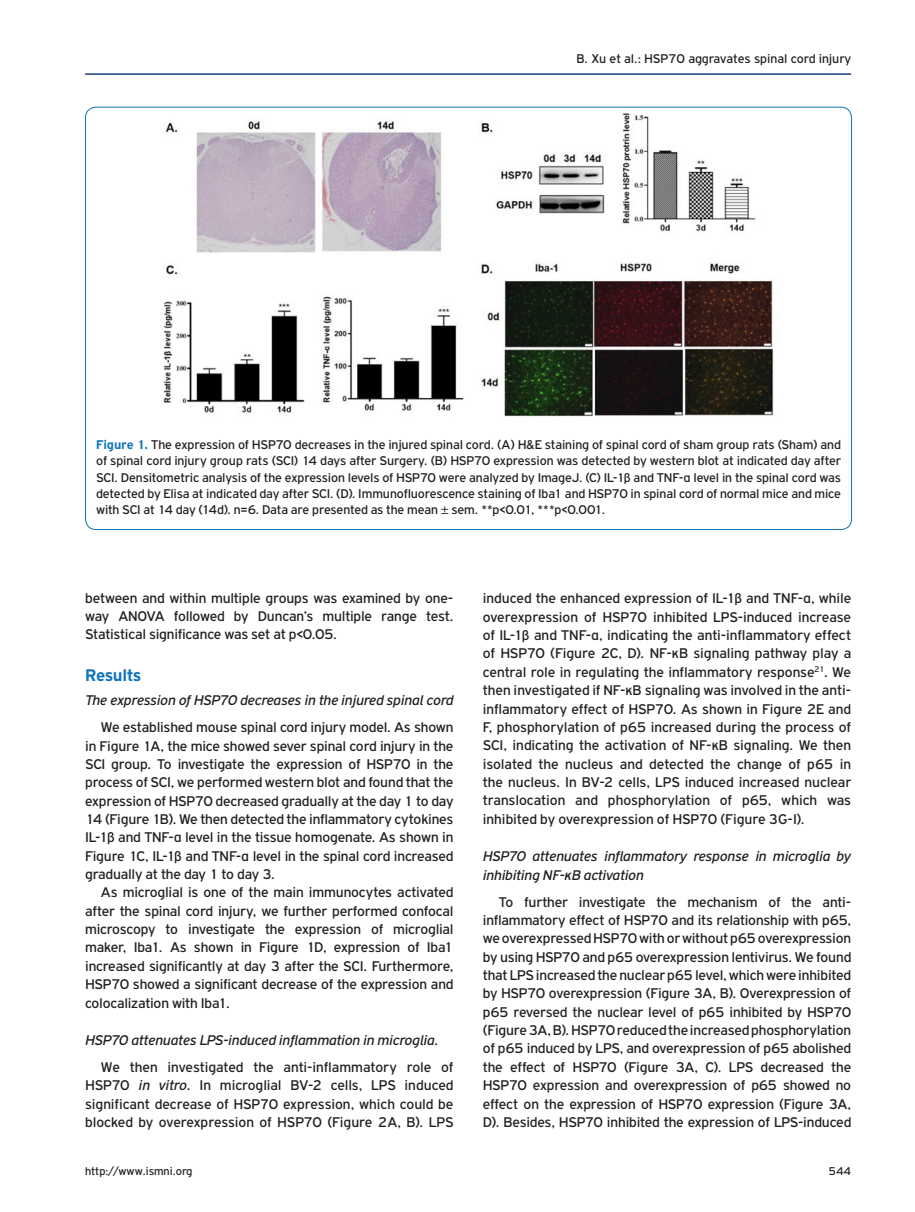
<style>
.page{position:relative;width:915px;height:1212px;background:#fff}
.page>*{position:absolute;margin:0;border:0;box-sizing:border-box;transform-origin:0 0}
.TITLE_BOLD{font:700 18px "PF Highway Gothic";letter-spacing:-.025em;color:#1074bc}
.TEXT_BASIC{font:15px/18.3px "PF Highway Gothic";letter-spacing:-.01em;color:#231f20;text-align:justify}
.TITLE_ITALIC{font:italic 15px/18.3px "PF Highway Gothic";letter-spacing:-.01em;color:#231f20}
.TITLE_ITALIC_AFTER{font:italic 15px "PF Highway Gothic";letter-spacing:-.01em;color:#231f20}
.TEXT_FIGURE-TABLE{font:13.5px/16.2px "PF Highway Gothic";color:#231f20;text-align:justify}
.t1{font:12px "PF Highway Gothic";color:#231f20}
.s1{font-weight:700;color:#1074bc}
.s2{font-family:"Myriad Pro"}
.s3{font-style:italic}
</style>
<div class="page">
<hr style="left:85px;top:73px;width:765px;height:2px;background:#1a3f74">
<img style="left:163px;top:113px;width:610px;height:304px">
<p class="TEXT_FIGURE-TABLE" style="left:576px;top:50px;width:276px">B. Xu et al.: HSP70 aggravates spinal cord injury</p>
<p class="TEXT_FIGURE-TABLE" style="left:96px;top:437px;width:746px"><span class="s1">Figure 1.</span> The expression of HSP70 decreases in the injured spinal cord. (A) H&amp;E staining of spinal cord of sham group rats (Sham) and of spinal cord injury group rats (SCI) 14 days after Surgery. (B) HSP70 expression was detected by western blot at indicated day after SCI. Densitometric analysis of the expression levels of HSP70 were analyzed by ImageJ. (C) IL-1β and TNF-α level in the spinal cord was detected by Elisa at indicated day after SCI. (D). Immunofluorescence staining of Iba1 and HSP70 in spinal cord of normal mice and mice with SCI at 14 day (14d). n=6. Data are presented as the mean <span class="s2">±</span> sem. **p&lt;0.01, ***p&lt;0.001.</p>
<p class="TEXT_BASIC" style="left:85px;top:589px;width:370px">between and within multiple groups was examined by one&shy;way ANOVA followed by Duncan’s multiple range test.<br>Statistical significance was set at p&lt;0.05.</p>
<p class="TITLE_BOLD" style="left:85px;top:665px;width:58px">Results</p>
<p class="TITLE_ITALIC_AFTER" style="left:85px;top:692px;width:370px">The expression of HSP70 decreases in the injured spinal cord</p>
<p class="TEXT_BASIC" style="left:85px;top:718px;width:370px;text-indent:16px">We established mouse spinal cord injury model. As shown in Figure 1A, the mice showed sever spinal cord injury in the SCI group. To investigate the expression of HSP70 in the process of SCI, we performed western blot and found that the expression of HSP70 decreased gradually at the day 1 to day 14 (Figure 1B). We then detected the inflammatory cytokines IL-1β and TNF-α level in the tissue homogenate. As shown in Figure 1C, IL-1β and TNF-α level in the spinal cord increased gradually at the day 1 to day 3.</p>
<p class="TEXT_BASIC" style="left:85px;top:883px;width:370px;text-indent:16px">As microglial is one of the main immunocytes activated after the spinal cord injury, we further performed confocal microscopy to investigate the expression of microglial maker, Iba1. As shown in Figure 1D, expression of Iba1 increased significantly at day 3 after the SCI. Furthermore, HSP70 showed a significant decrease of the expression and colocalization with Iba1.</p>
<p class="TITLE_ITALIC" style="left:85px;top:1031px;width:355px">HSP70 attenuates LPS-induced inflammation in microglia.</p>
<p class="TEXT_BASIC" style="left:85px;top:1058px;width:370px;text-indent:16px">We then investigated the anti-inflammatory role of HSP70 <span class="s3">in vitro</span>. In microglial BV-2 cells, LPS induced significant decrease of HSP70 expression, which could be blocked by overexpression of HSP70 (Figure 2A, B). LPS</p>
<p class="TEXT_BASIC" style="left:482px;top:589px;width:370px">induced the enhanced expression of IL-1β and TNF-α, while overexpression of HSP70 inhibited LPS-induced increase of IL-1β and TNF-α, indicating the anti-inflammatory effect of HSP70 (Figure 2C, D). NF-κB signaling pathway play a central role in regulating the inflammatory response<sup>21</sup>. We then investigated if NF-κB signaling was involved in the anti&shy;inflammatory effect of HSP70. As shown in Figure 2E and F, phosphorylation of p65 increased during the process of SCI, indicating the activation of NF-κB signaling. We then isolated the nucleus and detected the change of p65 in the nucleus. In BV-2 cells, LPS induced increased nuclear translocation and phosphorylation of p65, which was inhibited by overexpression of HSP70 (Figure 3G-I).</p>
<p class="TITLE_ITALIC" style="left:482px;top:847px;width:369px">HSP70 attenuates inflammatory response in microglia by inhibiting NF-κB activation</p>
<p class="TEXT_BASIC" style="left:482px;top:892px;width:370px;text-indent:16px">To further investigate the mechanism of the anti&shy;inflammatory effect of HSP70 and its relationship with p65, we overexpressed HSP70 with or without p65 overexpression by using HSP70 and p65 overexpression lentivirus. We found that LPS increased the nuclear p65 level, which were inhibited by HSP70 overexpression (Figure 3A, B). Overexpression of p65 reversed the nuclear level of p65 inhibited by HSP70 (Figure 3A, B). HSP70 reduced the increased phosphorylation of p65 induced by LPS, and overexpression of p65 abolished the effect of HSP70 (Figure 3A, C). LPS decreased the HSP70 expression and overexpression of p65 showed no effect on the expression of HSP70 expression (Figure 3A, D). Besides, HSP70 inhibited the expression of LPS-induced</p>
<p class="t1" style="left:85px;top:1165px;width:109px">http://www.ismni.org</p>
<p class="t1" style="left:828px;top:1165px;width:24px">544</p>
</div>
